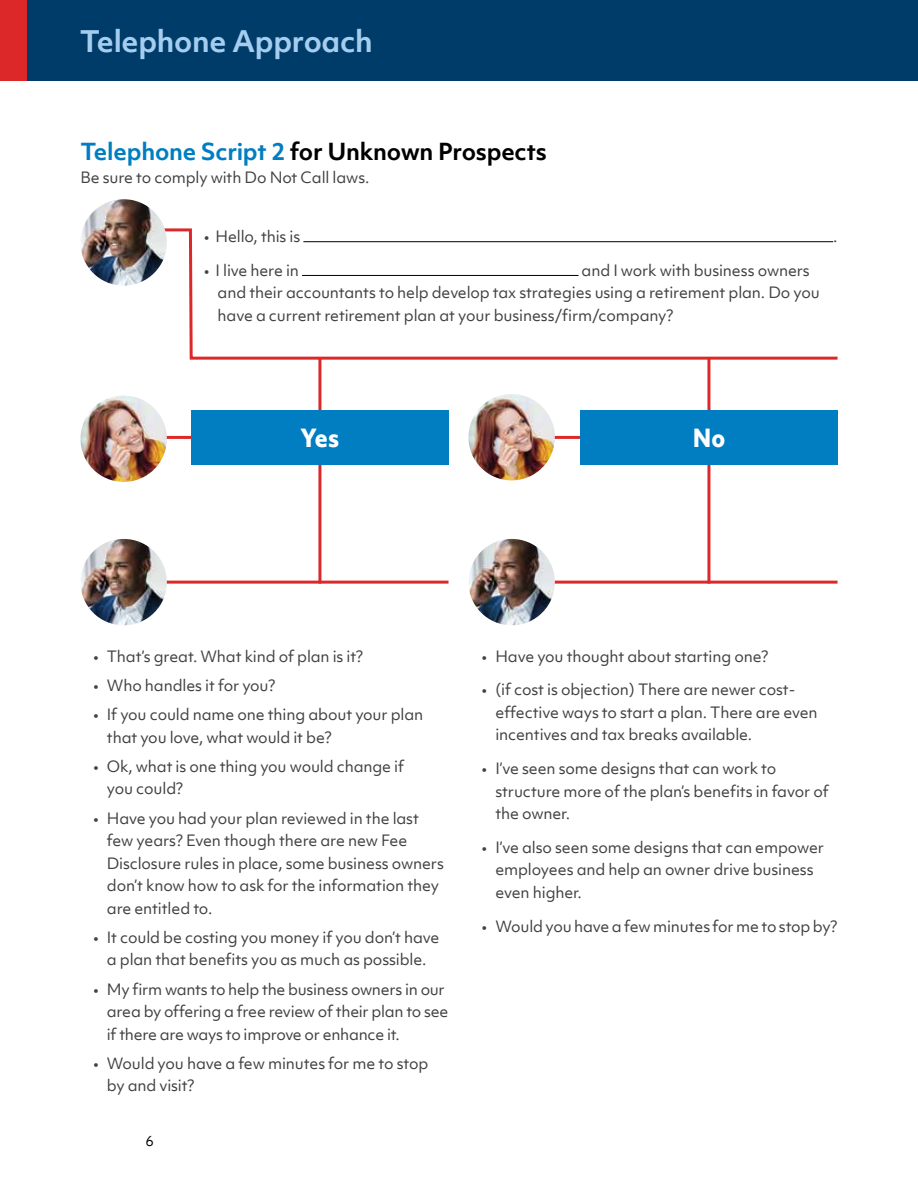
<style>
.page{position:relative;width:918px;height:1188px;background:#fff}
.page>*{position:absolute;margin:0;border:0;box-sizing:border-box;transform-origin:0 0}
.t1{font:700 28.5px "Objektiv Mk 1";letter-spacing:-.01em;color:#a5cded}
.t2{font:800 24px "Objektiv Mk 1";color:#fff;scale:.9 1}
.t3{font:700 22.5px "Objektiv Mk 1";letter-spacing:-.01em;color:#000}
.t4{font:15px/22.5px "Objektiv Mk 1";letter-spacing:-.01em;color:#414042}
.t5{font:13.5px "Objektiv Mk 1";color:#000}
.s1{color:#007ec1}
</style>
<div class="page">
<hr style="left:538px;top:581px;width:300px;height:3px;background:#dc2828">
<hr style="left:154px;top:581px;width:295px;height:3px;background:#dc2828">
<hr style="left:707px;top:358px;width:3px;height:226px;background:#dc2828">
<hr style="left:318px;top:358px;width:3px;height:226px;background:#dc2828">
<hr style="left:543px;top:436px;width:57px;height:3px;background:#dc2828">
<hr style="left:154px;top:436px;width:58px;height:3px;background:#dc2828">
<div style="left:0;top:0;width:918px;height:81px;background:#003c6a"></div>
<div style="left:0;top:0;width:26px;height:81px;background:#dc2828"></div>
<img style="left:80px;top:396px;width:87px;height:86px;border-radius:43px">
<svg style="left:165px;top:228px;width:673px;height:133px"></svg>
<img style="left:80px;top:199px;width:87px;height:87px;border-radius:43px">
<div style="left:191px;top:410px;width:258px;height:55px;background:#007ec1"></div>
<img style="left:468px;top:394px;width:87px;height:86px;border-radius:43px">
<div style="left:580px;top:410px;width:258px;height:55px;background:#007ec1"></div>
<img style="left:80px;top:539px;width:87px;height:86px;border-radius:43px">
<img style="left:468px;top:539px;width:87px;height:86px;border-radius:43px">
<h1 class="t1" style="left:80px;top:21px;width:294px">Telephone Approach</h1>
<h3 class="t3" style="left:80px;top:136px;width:468px"><span class="s1">Telephone Script 2</span> for Unknown Prospects</h3>
<p class="t4" style="left:80px;top:166px;width:291px">Be sure to comply with Do Not Call laws.</p>
<p class="t4" style="left:204px;top:225px;width:98px">• Hello, this is</p>
<p class="t4" style="left:833px;top:225px;width:6px">.</p>
<p class="t4" style="left:204px;top:259px;width:96px">• I live here in</p>
<p class="t4" style="left:218px;top:259px;width:604px;text-indent:364px">and I work with business owners and their accountants to help develop tax strategies using a retirement plan. Do you have a current retirement plan at your business/firm/company?</p>
<h2 class="t2" style="left:301px;top:421px;width:44px">Yes</h2>
<h2 class="t2" style="left:693px;top:421px;width:38px">No</h2>
<p class="t4" style="left:93px;top:645px;width:271px">• That’s great. What kind of plan is it?</p>
<p class="t4" style="left:93px;top:674px;width:184px">• Who handles it for you?</p>
<p class="t4" style="left:107px;top:703px;width:318px;text-indent:-14px">• If you could name one thing about your plan that you love, what would it be?</p>
<p class="t4" style="left:107px;top:755px;width:299px;text-indent:-14px">• Ok, what is one thing you would change if you could?</p>
<p class="t4" style="left:107px;top:807px;width:339px;text-indent:-14px">• Have you had your plan reviewed in the last few years? Even though there are new Fee Disclosure rules in place, some business owners don’t know how to ask for the information they are entitled to.</p>
<p class="t4" style="left:93px;top:926px;width:347px;text-align:center">• It could be costing you money if you don’t have a plan that benefits you as much as possible.</p>
<p class="t4" style="left:107px;top:978px;width:343px;text-indent:-14px">• My firm wants to help the business owners in our area by offering a free review of their plan to see if there are ways to improve or enhance it.</p>
<p class="t4" style="left:107px;top:1052px;width:323px;text-indent:-14px">• Would you have a few minutes for me to stop by and visit?</p>
<p class="t5" style="left:146px;top:1131px;width:10px">6</p>
<p class="t4" style="left:482px;top:645px;width:288px">• Have you thought about starting one?</p>
<p class="t4" style="left:495px;top:678px;width:324px;text-indent:-14px">• (if cost is objection) There are newer cost&shy;effective ways to start a plan. There are even incentives and tax breaks available.</p>
<p class="t4" style="left:495px;top:757px;width:335px;text-indent:-14px">• I’ve seen some designs that can work to structure more of the plan’s benefits in favor of the owner.</p>
<p class="t4" style="left:495px;top:836px;width:330px;text-indent:-14px">• I’ve also seen some designs that can empower employees and help an owner drive business even higher.</p>
<p class="t4" style="left:482px;top:915px;width:357px">• Would you have a few minutes for me to stop by?</p>
</div>
